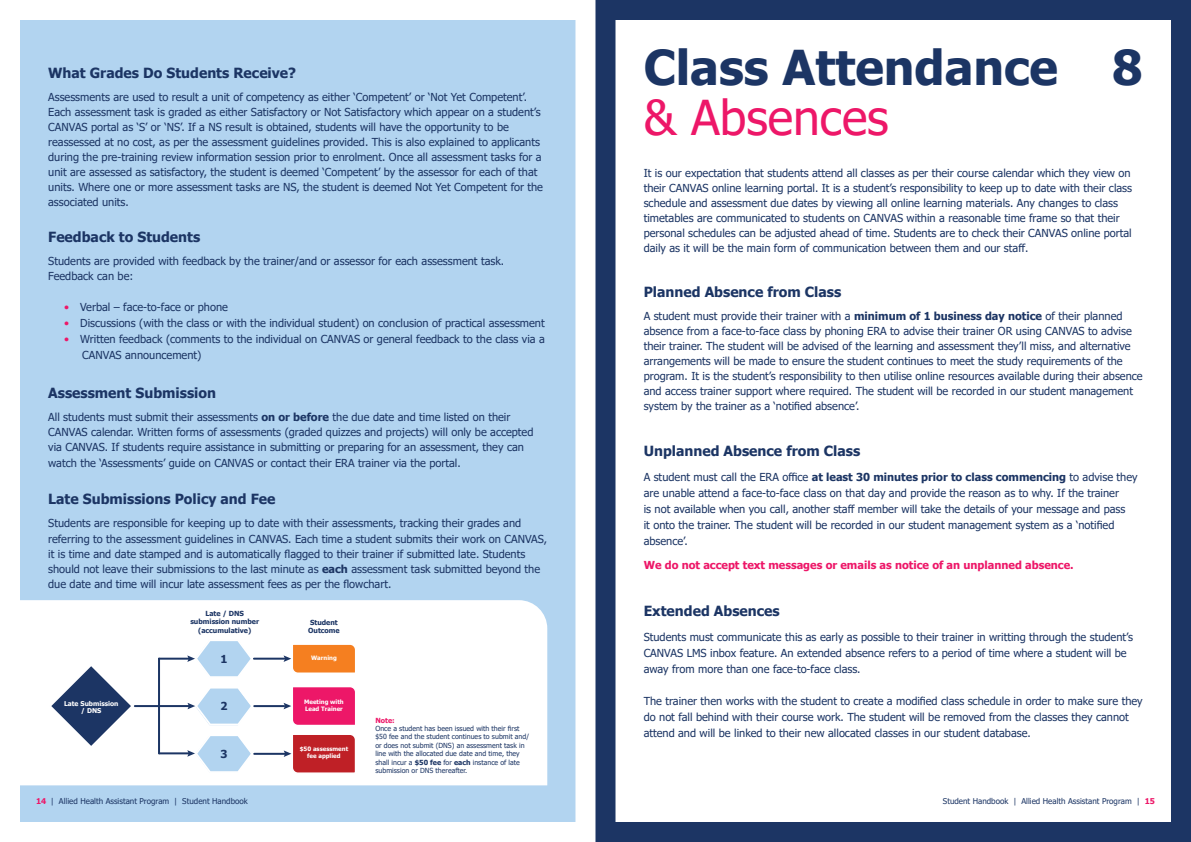
<style>
.page{position:relative;width:1191px;height:842px;background:#fff}
.page>*{position:absolute;margin:0;border:0;box-sizing:border-box;transform-origin:0 0}
.t1{font:700 48px "Tahoma";color:#1c3564}
.t2{font:48px "Tahoma";color:#ed1768}
.t3{font:700 14px "Tahoma";color:#1c3564}
.t4{font:11px/15px "Tahoma";color:#1c3564}
.t5{font:700 11px "Tahoma";color:#ed1768}
.t6{font:700 11px "Tahoma";color:#1c3564}
.t7{font:8px "Tahoma";color:#1c3564}
.t8{font:7px/8.4px "Tahoma";color:#1c3564}
.t9{font:700 7px/8.4px "Tahoma";color:#1c3564;text-align:center}
.t10{font:700 7px "Tahoma";color:#ed1768}
.t11{font:700 6.6px/7.7px "Tahoma";color:#fff;text-align:center}
.t12{font:700 6px/7.2px "Tahoma";color:#fff}
.s1{color:#ed1768}
.s2{font-weight:700}
.s3{font-weight:700;color:#ed1768}
</style>
<div class="page">
<div style="left:0;top:0;width:595px;height:842px;background:#b2d4f0"></div>
<div style="left:0;top:0;width:595px;height:842px;border:20px solid #fff"></div>
<div style="left:595px;top:0;width:596px;height:842px;border:20px solid #1c3564"></div>
<div style="left:0;top:600px;width:547px;height:185px;background:#fff"></div>
<hr style="left:254px;top:658px;width:30px;height:2px;background:#1c3564">
<hr style="left:254px;top:705px;width:30px;height:2px;background:#1c3564">
<svg style="left:283px;top:685px;width:74px;height:42px;background:#ef518d"></svg>
<hr style="left:254px;top:753px;width:31px;height:2px;background:#1c3564">
<svg style="left:284px;top:733px;width:73px;height:42px;background:#cd555a"></svg>
<svg style="left:48px;top:663px;width:86px;height:86px;background:#9da8bc"></svg>
<svg style="left:283px;top:643px;width:74px;height:32px;background:#f5a15d"></svg>
<hr style="left:159px;top:752px;width:30px;height:2px;background:#1c3564">
<svg style="left:187px;top:734px;width:66px;height:39px"></svg>
<hr style="left:159px;top:658px;width:31px;height:2px;background:#1c3564">
<svg style="left:187px;top:639px;width:66px;height:39px"></svg>
<hr style="left:158px;top:659px;width:2px;height:94px;background:#1c3564">
<hr style="left:135px;top:705px;width:54px;height:2px;background:#1c3564">
<svg style="left:187px;top:687px;width:66px;height:38px"></svg>
<p class="t3" style="left:48px;top:63px;width:249px">What Grades Do Students Receive?</p>
<p class="t4" style="left:48px;top:90px;width:496px">Assessments are used to result a unit of competency as either ‘Competent’ or ‘Not Yet Competent’.<br>Each assessment task is graded as either Satisfactory or Not Satisfactory which appear on a student’s CANVAS portal as ‘S’ or ‘NS’. If a NS result is obtained, students will have the opportunity to be reassessed at no cost, as per the assessment guidelines provided. This is also explained to applicants during the pre-training review information session prior to enrolment. Once all assessment tasks for a unit are assessed as satisfactory, the student is deemed ‘Competent’ by the assessor for each of that units. Where one or more assessment tasks are NS, the student is deemed Not Yet Competent for the associated units.</p>
<p class="t3" style="left:48px;top:227px;width:154px">Feedback to Students</p>
<p class="t4" style="left:48px;top:254px;width:457px">Students are provided with feedback by the trainer/and or assessor for each assessment task.<br>Feedback can be:</p>
<p class="t4" style="left:64px;top:300px;width:165px"><span class="s1">•</span> Verbal – face-to-face or phone</p>
<p class="t4" style="left:64px;top:316px;width:482px"><span class="s1">•</span> Discussions (with the class or with the individual student) on conclusion of practical assessment</p>
<p class="t4" style="left:82px;top:332px;width:464px;line-height:16px;text-indent:-18px"><span class="s1">•</span> Written feedback (comments to the individual on CANVAS or general feedback to the class via a<br>CANVAS announcement)</p>
<p class="t3" style="left:48px;top:383px;width:169px">Assessment Submission</p>
<p class="t4" style="left:48px;top:410px;width:487px">All students must submit their assessments <span class="s2">on or before</span> the due date and time listed on their<br>CANVAS calendar. Written forms of assessments (graded quizzes and projects) will only be accepted via CANVAS. If students require assistance in submitting or preparing for an assessment, they can</p>
<p class="t4" style="left:48px;top:456px;width:414px">watch the ‘Assessments’ guide on CANVAS or contact their ERA trainer via the portal.</p>
<p class="t3" style="left:48px;top:489px;width:229px">Late Submissions Policy and Fee</p>
<p class="t4" style="left:48px;top:517px;width:500px">Students are responsible for keeping up to date with their assessments, tracking their grades and referring to the assessment guidelines in CANVAS. Each time a student submits their work on CANVAS, it is time and date stamped and is automatically flagged to their trainer if submitted late. Students should not leave their submissions to the last minute as <span class="s2">each</span> assessment task submitted beyond the due date and time will incur late assessment fees as per the flowchart.</p>
<p class="t11" style="left:64px;top:700px;width:56px">Late Submission / DNS</p>
<p class="t9" style="left:190px;top:609px;width:70px">Late / DNS submission number (accumulative)</p>
<p class="t9" style="left:308px;top:618px;width:33px;text-align:left">Student<br>Outcome</p>
<p class="t6" style="left:220px;top:651px;width:9px">1</p>
<p class="t6" style="left:220px;top:698px;width:9px">2</p>
<p class="t6" style="left:220px;top:747px;width:9px">3</p>
<p class="t12" style="left:311px;top:654px;width:27px">Warning</p>
<p class="t12" style="left:304px;top:698px;width:41px">Meeting with<br>Lead Trainer</p>
<p class="t12" style="left:300px;top:745px;width:50px;text-align:center">$50 assessment fee applied</p>
<p class="t10" style="left:375px;top:715px;width:21px">Note:</p>
<p class="t8" style="left:375px;top:725px;width:155px">Once a student has been issued with their first $50 fee and the student continues to submit and/ or does not submit (DNS) an assessment task in line with the allocated due date and time, they shall incur a <span class="s2">$50 fee</span> for <span class="s2">each</span> instance of late submission or DNS thereafter.</p>
<h1 class="t1" style="left:643px;top:34px;width:416px">Class Attendance</h1>
<h1 class="t2" style="left:643px;top:85px;width:246px">&amp; Absences</h1>
<p class="t4" style="left:643px;top:166px;width:490px">It is our expectation that students attend all classes as per their course calendar which they view on their CANVAS online learning portal. It is a student’s responsibility to keep up to date with their class schedule and assessment due dates by viewing all online learning materials. Any changes to class timetables are communicated to students on CANVAS within a reasonable time frame so that their personal schedules can be adjusted ahead of time. Students are to check their CANVAS online portal daily as it will be the main form of communication between them and our staff.</p>
<p class="t3" style="left:643px;top:282px;width:199px">Planned Absence from Class</p>
<p class="t4" style="left:643px;top:309px;width:500px">A student must provide their trainer with a <span class="s2">minimum of 1 business day notice</span> of their planned absence from a face-to-face class by phoning ERA to advise their trainer OR using CANVAS to advise their trainer. The student will be advised of the learning and assessment they’ll miss, and alternative arrangements will be made to ensure the student continues to meet the study requirements of the program. It is the student’s responsibility to then utilise online resources available during their absence and access trainer support where required. The student will be recorded in our student management system by the trainer as a ‘notified absence’.</p>
<p class="t3" style="left:643px;top:441px;width:218px">Unplanned Absence from Class</p>
<p class="t4" style="left:643px;top:469px;width:495px;line-height:16px">A student must call the ERA office <span class="s2">at least 30 minutes prior to class commencing</span> to advise they are unable attend a face-to-face class on that day and provide the reason as to why. If the trainer<br>is not available when you call, another staff member will take the details of your message and pass<br>it onto the trainer. The student will be recorded in our student management system as a ‘notified absence’.</p>
<p class="t5" style="left:643px;top:557px;width:431px">We do not accept text messages or emails as notice of an unplanned absence.</p>
<p class="t3" style="left:643px;top:601px;width:138px">Extended Absences</p>
<p class="t4" style="left:643px;top:629px;width:491px;line-height:16px">Students must communicate this as early as possible to their trainer in writting through the student’s<br>CANVAS LMS inbox feature. An extended absence refers to a period of time where a student will be away from more than one face-to-face class.</p>
<p class="t4" style="left:643px;top:693px;width:500px;line-height:16px">The trainer then works with the student to create a modified class schedule in order to make sure they do not fall behind with their course work. The student will be removed from the classes they cannot attend and will be linked to their new allocated classes in our student database.</p>
<h1 class="t1" style="left:1112px;top:34px;width:32px">8</h1>
<p class="t7" style="left:36px;top:796px;width:213px"><span class="s3">14</span> | Allied Health Assistant Program | Student Handbook</p>
<p class="t7" style="left:943px;top:796px;width:214px">Student Handbook | Allied Health Assistant Program | <span class="s3">15</span></p>
</div>
